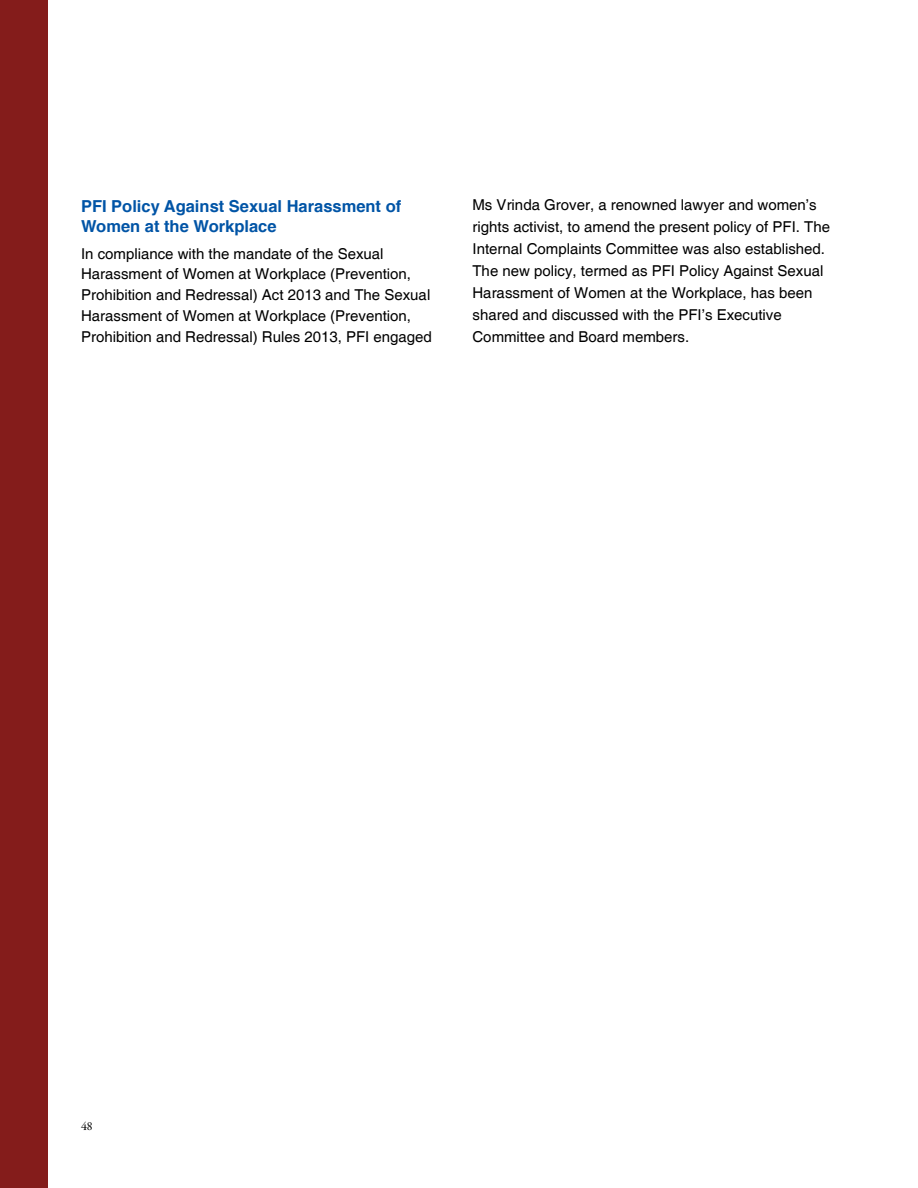
<style>
.page{position:relative;width:918px;height:1188px;background:#fff}
.page>*{position:absolute;margin:0;border:0;box-sizing:border-box;transform-origin:0 0}
.t1{font:700 16.5px/20.9px "Helvetica";color:#0054a6}
.t2{font:15px/21.9px "Helvetica";color:#000}
.t3{font:12px "Garamond Premr Pro";color:#000}
</style>
<div class="page">
<div style="left:0;top:0;width:48px;height:1188px;background:#841c1b"></div>
<p class="t1" style="left:81px;top:195px;width:322px">PFI Policy Against Sexual Harassment of<br>Women at the Workplace</p>
<p class="t2" style="left:81px;top:243px;width:352px;line-height:20.9px">In compliance with the mandate of the Sexual Harassment of Women at Workplace (Prevention, Prohibition and Redressal) Act 2013 and The Sexual Harassment of Women at Workplace (Prevention, Prohibition and Redressal) Rules 2013, PFI engaged</p>
<p class="t2" style="left:472px;top:195px;width:359px">Ms Vrinda Grover, a renowned lawyer and women’s rights activist, to amend the present policy of PFI. The Internal Complaints Committee was also established.<br>The new policy, termed as PFI Policy Against Sexual Harassment of Women at the Workplace, has been shared and discussed with the PFI’s Executive Committee and Board members.</p>
<p class="t3" style="left:81px;top:1119px;width:13px">48</p>
</div>
